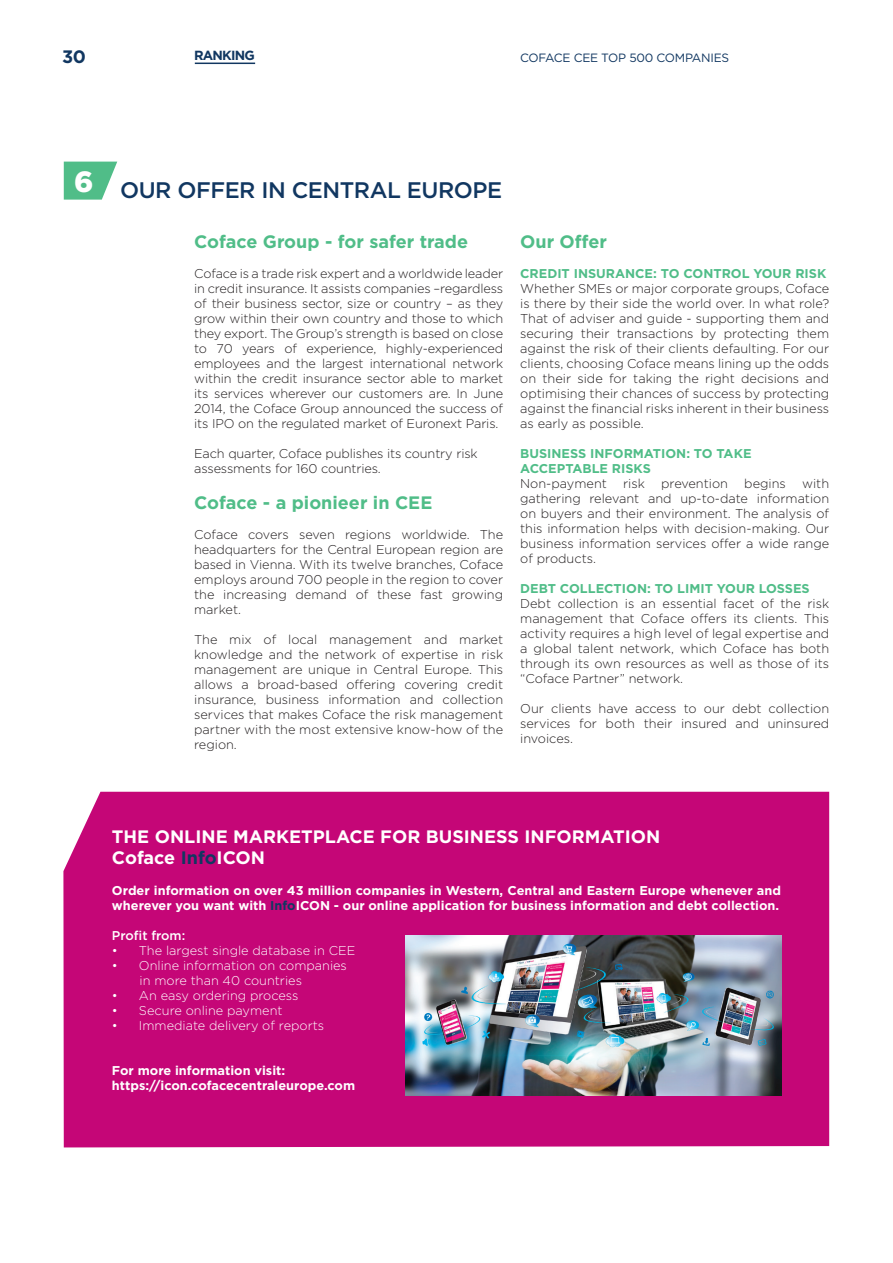
<style>
.page{position:relative;width:893px;height:1263px;background:#fff}
.page>*{position:absolute;margin:0;border:0;box-sizing:border-box;transform-origin:0 0}
.t1{font:500 22.5px "Gotham";letter-spacing:-.02em;color:#113761}
.t2{font:700 18px/21px "Gotham";color:#fff}
.t3{font:700 18px "Gotham";color:#50bd88}
.t4{font:700 18px "Gotham";color:#113761}
.t5{font:700 13.2px "Gotham";letter-spacing:-.06em;color:#113761}
.t6{font:300 12.75px/15px "Gotham";color:#231f20;text-align:justify}
.t7{font:700 12.75px/15px "Gotham";color:#fff}
.t8{font:300 12.75px/15px "Gotham";color:#fff}
.t9{font:700 12.75px/15px "Gotham";color:#50bd88}
.t10{font:500 12.75px "Gotham";color:#fff}
.t11{font:12px "Gotham";letter-spacing:-.02em;color:#113761}
.s1{color:#113761}
</style>
<div class="page">
<hr style="left:195px;top:63px;width:60px;height:1px;background:#113761">
<div style="left:63px;top:792px;width:766px;height:355px;background:#c50677"></div>
<svg style="left:64px;top:162px;width:53px;height:38px;background:#6ac699"></svg>
<img style="left:405px;top:935px;width:376px;height:161px">
<h2 class="t4" style="left:62px;top:45px;width:25px">30</h2>
<p class="t5" style="left:194px;top:46px;width:62px">RANKING</p>
<p class="t11" style="left:520px;top:50px;width:210px">COFACE CEE TOP 500 COMPANIES</p>
<h1 class="t1" style="left:74px;top:175px;width:430px"><sup>6</sup> OUR OFFER IN CENTRAL EUROPE</h1>
<h2 class="t3" style="left:194px;top:230px;width:275px">Coface Group - for safer trade</h2>
<p class="t6" style="left:194px;top:266px;width:311px">Coface is a trade risk expert and a worldwide leader in credit insurance. It assists companies –regardless of their business sector, size or country – as they grow within their own country and those to which they export. The Group’s strength is based on close to 70 years of experience, highly-experienced employees and the largest international network within the credit insurance sector able to market its services wherever our customers are. In June 2014, the Coface Group announced the success of its IPO on the regulated market of Euronext Paris.</p>
<p class="t6" style="left:194px;top:446px;width:285px">Each quarter, Coface publishes its country risk assessments for 160 countries.</p>
<h2 class="t3" style="left:194px;top:491px;width:240px">Coface - a pionieer in CEE</h2>
<p class="t6" style="left:194px;top:527px;width:310px">Coface covers seven regions worldwide. The headquarters for the Central European region are based in Vienna. With its twelve branches, Coface employs around 700 people in the region to cover the increasing demand of these fast growing market.</p>
<p class="t6" style="left:194px;top:632px;width:310px">The mix of local management and market knowledge and the network of expertise in risk management are unique in Central Europe. This allows a broad-based offering covering credit insurance, business information and collection services that makes Coface the risk management partner with the most extensive know-how of the region.</p>
<h2 class="t3" style="left:520px;top:230px;width:88px">Our Offer</h2>
<p class="t9" style="left:520px;top:266px;width:308px">CREDIT INSURANCE: TO CONTROL YOUR RISK</p>
<p class="t6" style="left:520px;top:281px;width:311px">Whether SMEs or major corporate groups, Coface is there by their side the world over. In what role?<br>That of adviser and guide - supporting them and securing their transactions by protecting them against the risk of their clients defaulting. For our clients, choosing Coface means lining up the odds on their side for taking the right decisions and optimising their chances of success by protecting against the financial risks inherent in their business as early as possible.</p>
<p class="t9" style="left:520px;top:446px;width:233px">BUSINESS INFORMATION: TO TAKE<br>ACCEPTABLE RISKS</p>
<p class="t6" style="left:520px;top:476px;width:88px">Non-payment</p>
<p class="t6" style="left:623px;top:476px;width:23px">risk</p>
<p class="t6" style="left:661px;top:476px;width:68px">prevention</p>
<p class="t6" style="left:744px;top:476px;width:43px">begins</p>
<p class="t6" style="left:520px;top:476px;width:310px;text-indent:282px">with gathering relevant and up-to-date information on buyers and their environment. The analysis of this information helps with decision-making. Our business information services offer a wide range of products.</p>
<p class="t9" style="left:520px;top:581px;width:291px">DEBT COLLECTION: TO LIMIT YOUR LOSSES</p>
<p class="t6" style="left:520px;top:596px;width:310px">Debt collection is an essential facet of the risk management that Coface offers its clients. This activity requires a high level of legal expertise and a global talent network, which Coface has both through its own resources as well as those of its “Coface Partner” network.</p>
<p class="t6" style="left:520px;top:701px;width:311px">Our clients have access to our debt collection services for both their insured and uninsured invoices.</p>
<h2 class="t2" style="left:112px;top:826px;width:550px">THE ONLINE MARKETPLACE FOR BUSINESS INFORMATION<br>Coface <span class="s1">Info</span>ICON</h2>
<p class="t7" style="left:112px;top:883px;width:670px">Order information on over 43 million companies in Western, Central and Eastern Europe whenever and wherever you want with <span class="s1">Info</span>ICON - our online application for business information and debt collection.</p>
<p class="t10" style="left:112px;top:927px;width:75px">Profit from:</p>
<p class="t8" style="left:112px;top:942px;width:245px">• The largest single database in CEE</p>
<p class="t8" style="left:140px;top:957px;width:209px;text-indent:-28px">• Online information on companies in more than 40 countries</p>
<p class="t8" style="left:112px;top:987px;width:188px">• An easy ordering process</p>
<p class="t8" style="left:112px;top:1002px;width:172px">• Secure online payment</p>
<p class="t8" style="left:112px;top:1017px;width:214px">• Immediate delivery of reports</p>
<p class="t7" style="left:112px;top:1062px;width:245px">For more information visit: https://icon.cofacecentraleurope.com</p>
</div>
